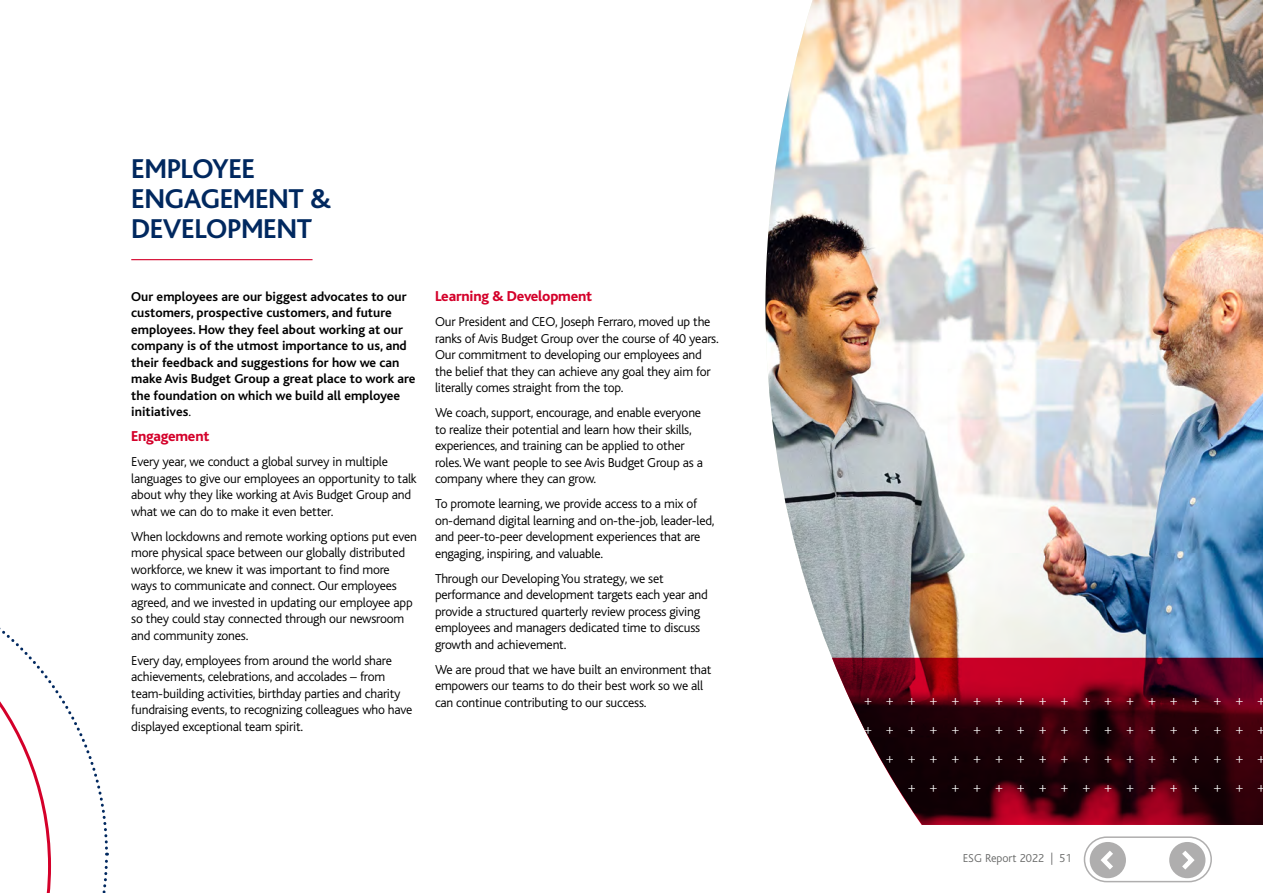
<style>
.page{position:relative;width:1263px;height:893px;background:#fff}
.page>*{position:absolute;margin:0;border:0;box-sizing:border-box;transform-origin:0 0}
.t1{font:700 28.5px/30px "Bliss";letter-spacing:-.015em;color:#00285f}
.t2{font:800 15px "Bliss";letter-spacing:-.015em;color:#d4002a}
.t3{font:300 13.5px/16.5px "Bliss";letter-spacing:-.015em;color:#000}
.t4{font:700 13.5px/16.5px "Bliss";color:#000}
.t5{font:300 12px "Bliss";color:#6b6c6b}
.s1{font-weight:300}
</style>
<div class="page">
<div style="left:1090px;top:842px;width:36px;height:36px;background:#afaeae;border-radius:50%"></div>
<div style="left:1169px;top:842px;width:36px;height:36px;background:#afaeae;border-radius:50%"></div>
<svg style="left:1101px;top:851px;width:12px;height:19px"></svg>
<svg style="left:1182px;top:851px;width:13px;height:19px"></svg>
<div style="left:1084px;top:836px;width:128px;height:46px;border:2px solid #afaeae;border-radius:22px"></div>
<hr style="left:131px;top:259px;width:182px;height:1px;background:#d4002a">
<img style="left:765px;top:0;width:498px;height:825px">
<svg style="left:0;top:627px;width:109px;height:266px"></svg>
<svg style="left:821px;top:785px;width:442px;height:7px"></svg>
<svg style="left:821px;top:756px;width:442px;height:7px"></svg>
<svg style="left:821px;top:727px;width:442px;height:7px"></svg>
<svg style="left:821px;top:698px;width:442px;height:7px"></svg>
<h1 class="t1" style="left:131px;top:154px;width:202px">EMPLOYEE<br>ENGAGEMENT &amp;<br>DEVELOPMENT</h1>
<p class="t4" style="left:131px;top:288px;width:286px">Our employees are our biggest advocates to our customers, prospective customers, and future employees. How they feel about working at our company is of the utmost importance to us, and their feedback and suggestions for how we can make Avis Budget Group a great place to work are the foundation on which we build all employee initiatives<span class="s1">.</span></p>
<p class="t2" style="left:131px;top:429px;width:80px">Engagement</p>
<p class="t3" style="left:131px;top:454px;width:287px">Every year, we conduct a global survey in multiple languages to give our employees an opportunity to talk about why they like working at Avis Budget Group and what we can do to make it even better.</p>
<p class="t3" style="left:131px;top:528px;width:287px">When lockdowns and remote working options put even more physical space between our globally distributed workforce, we knew it was important to find more ways to communicate and connect. Our employees agreed, and we invested in updating our employee app so they could stay connected through our newsroom and community zones.</p>
<p class="t3" style="left:131px;top:652px;width:282px">Every day, employees from around the world share achievements, celebrations, and accolades – from team-building activities, birthday parties and charity fundraising events, to recognizing colleagues who have displayed exceptional team spirit.</p>
<p class="t2" style="left:435px;top:288px;width:159px">Learning &amp; Development</p>
<p class="t3" style="left:435px;top:314px;width:285px">Our President and CEO, Joseph Ferraro, moved up the ranks of Avis Budget Group over the course of 40 years.<br>Our commitment to developing our employees and the belief that they can achieve any goal they aim for literally comes straight from the top.</p>
<p class="t3" style="left:435px;top:405px;width:270px">We coach, support, encourage, and enable everyone to realize their potential and learn how their skills, experiences, and training can be applied to other roles. We want people to see Avis Budget Group as a company where they can grow.</p>
<p class="t3" style="left:435px;top:496px;width:281px">To promote learning, we provide access to a mix of on-demand digital learning and on-the-job, leader-led, and peer-to-peer development experiences that are engaging, inspiring, and valuable.</p>
<p class="t3" style="left:435px;top:570px;width:274px">Through our Developing You strategy, we set performance and development targets each year and provide a structured quarterly review process giving employees and managers dedicated time to discuss growth and achievement.</p>
<p class="t3" style="left:435px;top:661px;width:278px">We are proud that we have built an environment that empowers our teams to do their best work so we all can continue contributing to our success.</p>
<p class="t5" style="left:963px;top:851px;width:110px">ESG Report 2022 | 51</p>
</div>
